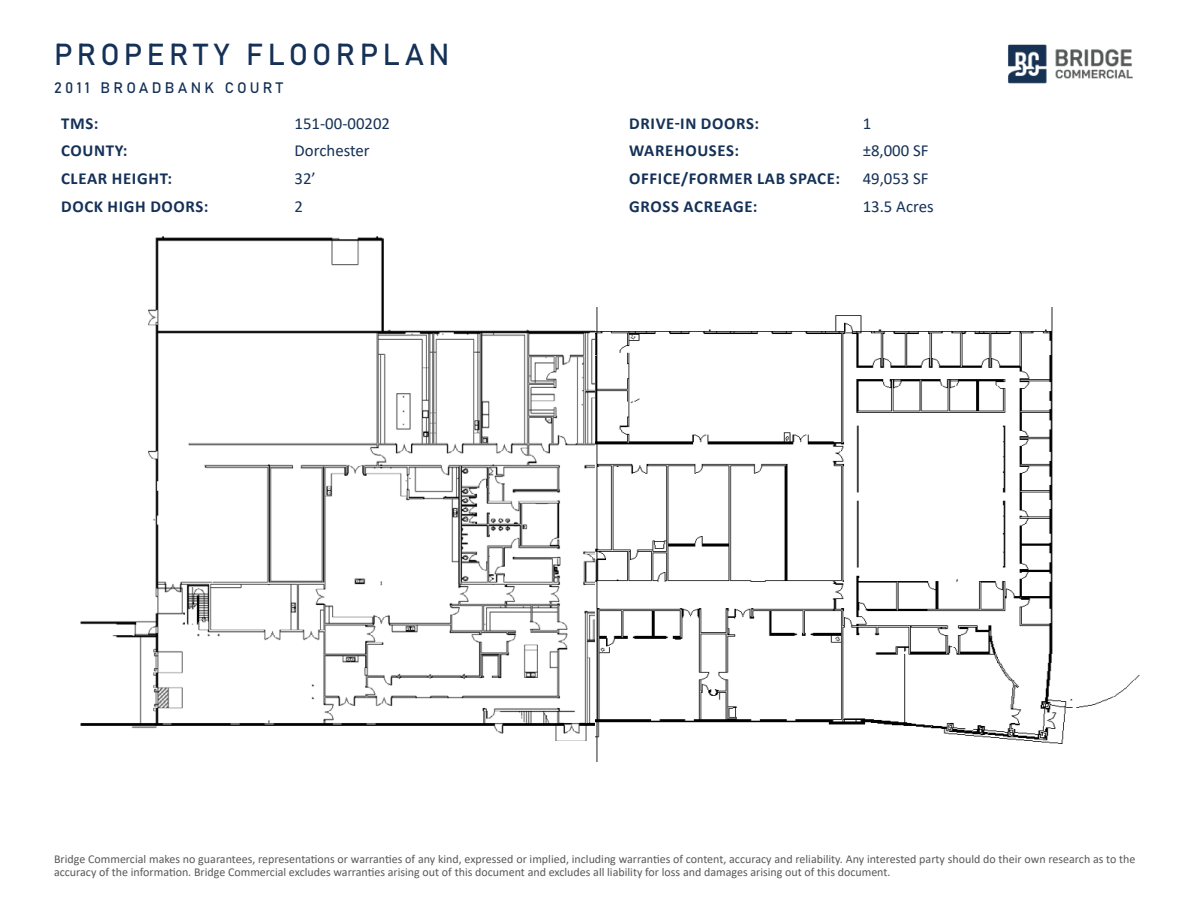
<style>
.page{position:relative;width:1188px;height:918px;background:#fff}
.page>*{position:absolute;margin:0;border:0;box-sizing:border-box;transform-origin:0 0}
.t1{font:30px "Bahnschrift";letter-spacing:.14em;color:#153157}
.t2{font:700 16.8px "Calibri";letter-spacing:.04em;color:#153157}
.t3{font:16.8px "Calibri";color:#153157}
.t4{font:15px "Bahnschrift";letter-spacing:.22em;color:#153157}
.t5{font:12px/13.5px "Calibri";color:#58595b}
</style>
<div class="page">
<img style="left:1008px;top:44px;width:125px;height:40px">
<img style="left:586px;top:307px;width:554px;height:455px">
<img style="left:80px;top:236px;width:515px;height:504px">
<h1 class="t1" style="left:54px;top:32px;width:397px">PROPERTY FLOORPLAN</h1>
<p class="t4" style="left:54px;top:76px;width:230px">2011 BROADBANK COURT</p>
<h2 class="t2" style="left:61px;top:111px;width:39px">TMS:</h2>
<h2 class="t3" style="left:295px;top:111px;width:97px">151-00-00202</h2>
<h2 class="t2" style="left:61px;top:139px;width:68px">COUNTY:</h2>
<h2 class="t3" style="left:295px;top:139px;width:77px">Dorchester</h2>
<h2 class="t2" style="left:61px;top:167px;width:113px">CLEAR HEIGHT:</h2>
<h2 class="t3" style="left:295px;top:167px;width:23px">32’</h2>
<h2 class="t2" style="left:61px;top:194px;width:149px">DOCK HIGH DOORS:</h2>
<h2 class="t3" style="left:295px;top:194px;width:10px">2</h2>
<h2 class="t2" style="left:629px;top:111px;width:131px">DRIVE-IN DOORS:</h2>
<h2 class="t3" style="left:863px;top:111px;width:10px">1</h2>
<h2 class="t2" style="left:629px;top:139px;width:111px">WAREHOUSES:</h2>
<h2 class="t3" style="left:863px;top:139px;width:67px">±8,000 SF</h2>
<h2 class="t2" style="left:629px;top:167px;width:212px">OFFICE/FORMER LAB SPACE:</h2>
<h2 class="t3" style="left:863px;top:167px;width:67px">49,053 SF</h2>
<h2 class="t2" style="left:629px;top:194px;width:130px">GROSS ACREAGE:</h2>
<h2 class="t3" style="left:863px;top:194px;width:72px">13.5 Acres</h2>
<p class="t5" style="left:54px;top:852px;width:1083px">Bridge Commercial makes no guarantees, representations or warranties of any kind, expressed or implied, including warranties of content, accuracy and reliability. Any interested party should do their own research as to the accuracy of the information. Bridge Commercial excludes warranties arising out of this document and excludes all liability for loss and damages arising out of this document.</p>
</div>
